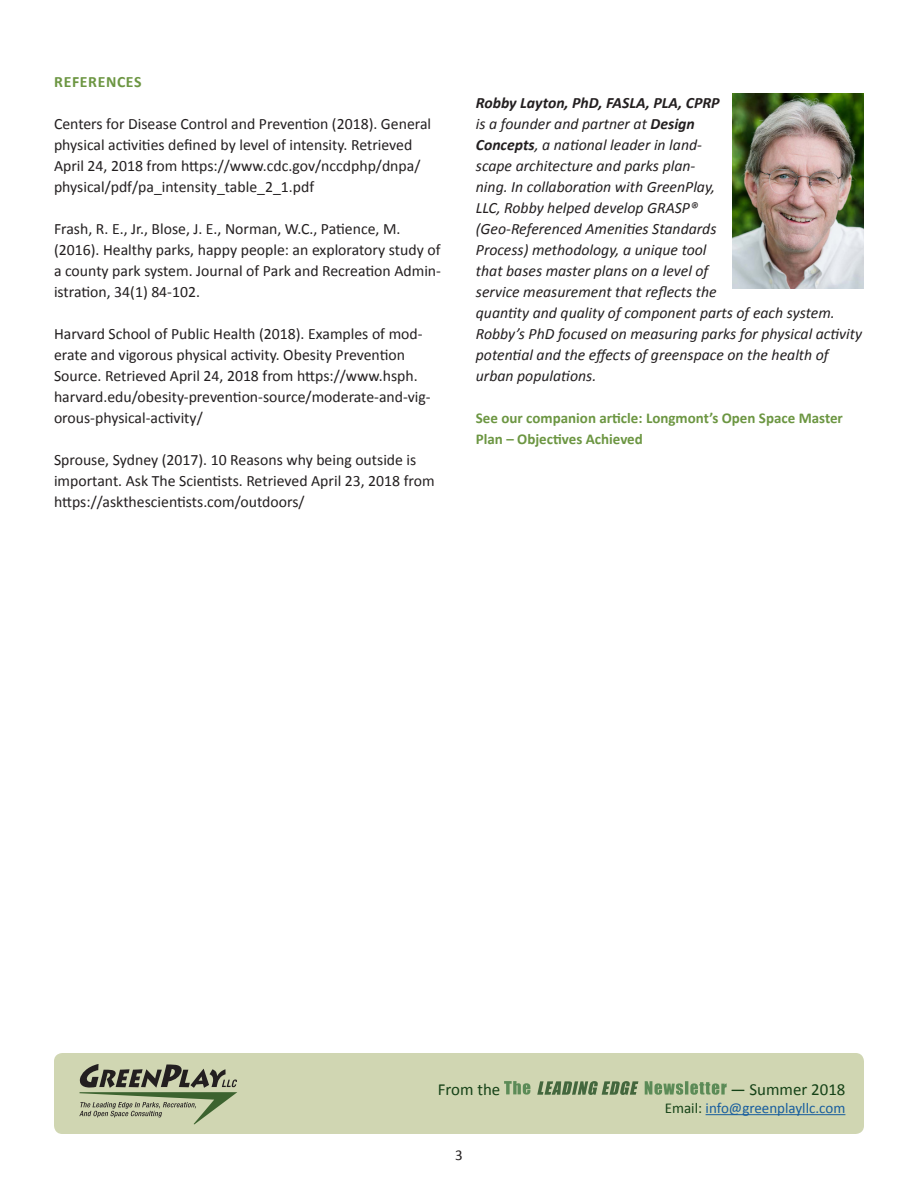
<style>
.page{position:relative;width:918px;height:1188px;background:#fff}
.page>*{position:absolute;margin:0;border:0;box-sizing:border-box;transform-origin:0 0}
.t1{font:16.8px "Calibri";color:#154217}
.t2{font:15.75px/21px "Calibri";color:#231f20}
.t3{font:italic 15.75px/21px "Calibri";color:#231f20}
.t4{font:700 15.75px "Calibri";letter-spacing:.04em;color:#6c9642}
.t5{font:700 15px/21px "Calibri";color:#6c9642}
.t6{font:15px "Calibri";color:#175d9e}
.t7{font:15px "Calibri";color:#231f20}
.s1{font-weight:700}
.s2{color:#154217}
</style>
<div class="page">
<div style="left:54px;top:1053px;width:810px;height:81px;background:#d0d6b2;border-radius:8px"></div>
<svg style="left:79px;top:1064px;width:158px;height:60px"></svg>
<hr style="left:706px;top:1114px;width:139px;height:1px;background:#175d9e">
<svg style="left:537px;top:1081px;width:102px;height:14px"></svg>
<svg style="left:504px;top:1081px;width:26px;height:14px"></svg>
<svg style="left:645px;top:1081px;width:82px;height:14px"></svg>
<img style="left:732px;top:94px;width:132px;height:194px">
<p class="t4" style="left:54px;top:72px;width:89px">REFERENCES</p>
<p class="t2" style="left:54px;top:112px;width:379px">Centers for Disease Control and Prevention (2018). General physical activities defined by level of intensity. Retrieved April 24, 2018 from https://www.cdc.gov/nccdphp/dnpa/ physical/pdf/pa_intensity_table_2_1.pdf</p>
<p class="t2" style="left:54px;top:217px;width:389px">Frash, R. E., Jr., Blose, J. E., Norman, W.C., Patience, M. (2016). Healthy parks, happy people: an exploratory study of a county park system. Journal of Park and Recreation Admin&shy;istration, 34(1) 84-102.</p>
<p class="t2" style="left:54px;top:322px;width:378px">Harvard School of Public Health (2018). Examples of mod&shy;erate and vigorous physical activity. Obesity Prevention Source. Retrieved April 24, 2018 from https://www.hsph. harvard.edu/obesity-prevention-source/moderate-and-vig&shy;orous-physical-activity/</p>
<p class="t2" style="left:54px;top:448px;width:382px">Sprouse, Sydney (2017). 10 Reasons why being outside is important. Ask The Scientists. Retrieved April 23, 2018 from https://askthescientists.com/outdoors/</p>
<p class="t3" style="left:476px;top:91px;width:388px"><span class="s1">Robby Layton, PhD, FASLA, PLA, CPRP<br></span>is a founder and partner at <span class="s1">Design<br>Concepts</span>, a national leader in land-<br>scape architecture and parks plan-<br>ning. In collaboration with GreenPlay,<br>LLC, Robby helped develop GRASP®<br>(Geo-Referenced Amenities Standards<br>Process) methodology, a unique tool<br>that bases master plans on a level of<br>service measurement that reflects the<br>quantity and quality of component parts of each system.<br>Robby’s PhD focused on measuring parks for physical activity potential and the effects of greenspace on the health of urban populations.</p>
<p class="t5" style="left:476px;top:407px;width:369px">See our companion article: Longmont’s Open Space Master<br>Plan – Objectives Achieved</p>
<p class="t1" style="left:438px;top:1079px;width:64px">From the</p>
<p class="t1" style="left:730px;top:1079px;width:116px">— Summer 2018</p>
<p class="t6" style="left:665px;top:1099px;width:182px"><span class="s2">Email:</span> info@greenplayllc.com</p>
<p class="t7" style="left:455px;top:1146px;width:9px">3</p>
</div>
